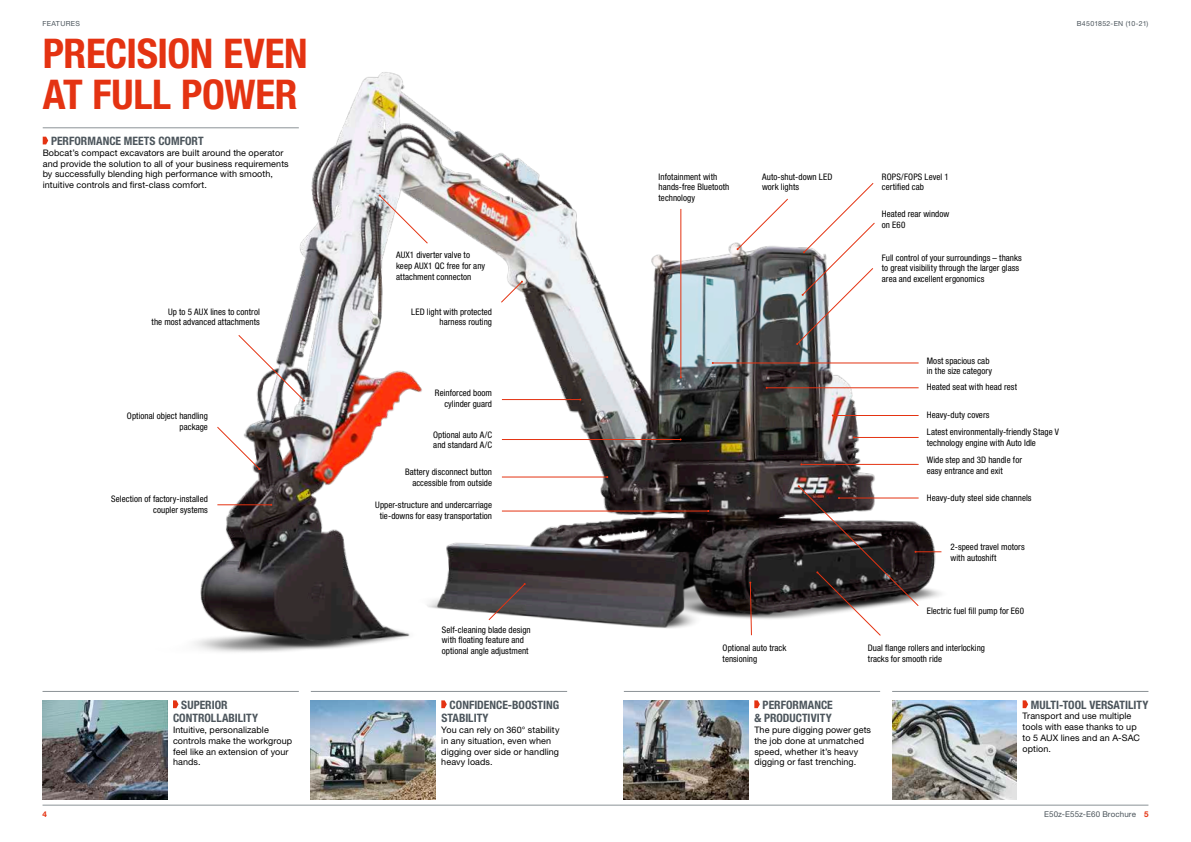
<style>
.page{position:relative;width:1191px;height:842px;background:#fff}
.page>*{position:absolute;margin:0;border:0;box-sizing:border-box;transform-origin:0 0}
.t1{font:700 condensed 41px/40.4px "Helvetica Neue LT Pro";letter-spacing:-.01em;color:#e43312}
.t2{font:700 condensed 11.6px/13.6px "Helvetica Neue LT Pro";color:#4c555c}
.t3{font:condensed 9px/10.8px "Helvetica Neue LT Pro";letter-spacing:.005em;color:#000}
.t4{font:9px/10.8px "Helvetica Neue LT Pro";letter-spacing:.01em;color:#000}
.t5{font:8px "Helvetica Neue LT Pro";letter-spacing:.01em;color:#4c555c}
.t6{font:700 8px "Helvetica Neue LT Pro";color:#e43312}
.t7{font:7px "Helvetica Neue LT Pro";letter-spacing:.04em;color:#4c555c}
.s1{font-weight:700;color:#e43312}
</style>
<div class="page">
<hr style="left:43px;top:805px;width:1105px;height:1px;background:#8b9296">
<img style="left:76px;top:72px;width:866px;height:632px">
<svg style="left:749px;top:581px;width:2px;height:54px"></svg>
<hr style="left:680px;top:209px;width:1px;height:168px;background:#e43312">
<svg style="left:736px;top:199px;width:52px;height:51px"></svg>
<hr style="left:502px;top:477px;width:105px;height:1px;background:#e43312">
<svg style="left:501px;top:281px;width:22px;height:22px"></svg>
<svg style="left:378px;top:194px;width:50px;height:50px"></svg>
<svg style="left:238px;top:335px;width:67px;height:67px"></svg>
<svg style="left:217px;top:427px;width:43px;height:43px"></svg>
<hr style="left:217px;top:505px;width:54px;height:1px;background:#e43312">
<hr style="left:502px;top:399px;width:78px;height:1px;background:#e43312">
<svg style="left:488px;top:583px;width:38px;height:37px"></svg>
<hr style="left:712px;top:363px;width:206px;height:1px;background:#e43312">
<hr style="left:766px;top:388px;width:152px;height:1px;background:#e43312">
<svg style="left:796px;top:183px;width:78px;height:162px"></svg>
<hr style="left:43px;top:691px;width:256px;height:1px;background:#8b9296">
<hr style="left:624px;top:691px;width:256px;height:1px;background:#8b9296">
<img style="left:624px;top:700px;width:124px;height:99px">
<hr style="left:311px;top:691px;width:256px;height:1px;background:#8b9296">
<img style="left:311px;top:700px;width:124px;height:99px">
<hr style="left:892px;top:691px;width:256px;height:1px;background:#8b9296">
<img style="left:43px;top:700px;width:124px;height:99px">
<img style="left:892px;top:700px;width:125px;height:99px">
<svg style="left:754px;top:700px;width:6px;height:8px"></svg>
<svg style="left:441px;top:700px;width:6px;height:8px"></svg>
<svg style="left:173px;top:700px;width:5px;height:8px"></svg>
<hr style="left:43px;top:128px;width:256px;height:1px;background:#8b9296">
<svg style="left:43px;top:137px;width:5px;height:7px"></svg>
<svg style="left:1022px;top:700px;width:6px;height:8px"></svg>
<hr style="left:502px;top:439px;width:178px;height:1px;background:#e43312">
<hr style="left:854px;top:437px;width:64px;height:1px;background:#e43312">
<hr style="left:801px;top:464px;width:117px;height:1px;background:#e43312">
<hr style="left:832px;top:415px;width:86px;height:1px;background:#e43312">
<svg style="left:797px;top:485px;width:144px;height:151px"></svg>
<hr style="left:502px;top:511px;width:206px;height:1px;background:#e43312">
<p class="t7" style="left:43px;top:19px;width:39px">FEATURES</p>
<p class="t7" style="left:1076px;top:19px;width:73px">B4501852-EN (10-21)</p>
<h1 class="t1" style="left:43px;top:34px;width:266px">PRECISION EVEN<br>AT FULL POWER</h1>
<p class="t2" style="left:51px;top:134px;width:154px">PERFORMANCE MEETS COMFORT</p>
<p class="t4" style="left:43px;top:147px;width:247px">Bobcat’s compact excavators are built around the operator and provide the solution to all of your business requirements by successfully blending high performance with smooth, intuitive controls and first-class comfort.</p>
<p class="t3" style="left:658px;top:171px;width:72px">Infotainment with hands-free Bluetooth technology</p>
<p class="t3" style="left:762px;top:171px;width:72px">Auto-shut-down LED work lights</p>
<p class="t3" style="left:882px;top:171px;width:68px">ROPS/FOPS Level 1 certified cab</p>
<p class="t3" style="left:882px;top:209px;width:69px">Heated rear window on E60</p>
<p class="t3" style="left:396px;top:250px;width:91px">AUX1 diverter valve to keep AUX1 QC free for any attachment connecton</p>
<p class="t3" style="left:882px;top:252px;width:141px">Full control of your surroundings – thanks to great visibility through the larger glass area and excellent ergonomics</p>
<p class="t3" style="left:152px;top:306px;width:110px;text-align:right">Up to 5 AUX lines to control<br>the most advanced attachments</p>
<p class="t3" style="left:411px;top:306px;width:82px;text-align:right">LED light with protected harness routing</p>
<p class="t3" style="left:127px;top:410px;width:83px;text-align:right">Optional object handling package</p>
<p class="t3" style="left:435px;top:387px;width:59px;text-align:right">Reinforced boom cylinder guard</p>
<p class="t3" style="left:433px;top:429px;width:61px">Optional auto A/C and standard A/C</p>
<p class="t3" style="left:405px;top:466px;width:89px;text-align:right">Battery disconnect button accessible from outside</p>
<p class="t3" style="left:926px;top:355px;width:67px">Most spacious cab in the size category</p>
<p class="t3" style="left:926px;top:382px;width:92px">Heated seat with head rest</p>
<p class="t3" style="left:926px;top:426px;width:134px">Latest environmentally-friendly Stage V technology engine with Auto Idle</p>
<p class="t3" style="left:926px;top:455px;width:97px">Wide step and 3D handle for easy entrance and exit</p>
<p class="t3" style="left:926px;top:409px;width:64px">Heavy-duty covers</p>
<p class="t3" style="left:111px;top:493px;width:98px;text-align:right">Selection of factory-installed coupler systems</p>
<p class="t3" style="left:375px;top:500px;width:118px;text-align:center">Upper-structure and undercarriage tie-downs for easy transportation</p>
<p class="t3" style="left:926px;top:492px;width:106px">Heavy-duty steel side channels</p>
<p class="t3" style="left:950px;top:542px;width:76px">2-speed travel motors with autoshift</p>
<p class="t3" style="left:926px;top:605px;width:99px">Electric fuel fill pump for E60</p>
<p class="t3" style="left:442px;top:624px;width:90px">Self-cleaning blade design with floating feature and optional angle adjustment</p>
<p class="t3" style="left:722px;top:642px;width:65px">Optional auto track tensioning</p>
<p class="t3" style="left:868px;top:642px;width:119px">Dual flange rollers and interlocking tracks for smooth ride</p>
<p class="t2" style="left:173px;top:698px;width:87px;text-indent:8px">SUPERIOR<br>CONTROLLABILITY</p>
<p class="t4" style="left:173px;top:724px;width:121px">Intuitive, personalizable controls make the workgroup feel like an extension of your hands.</p>
<p class="t2" style="left:441px;top:698px;width:119px;text-indent:8px">CONFIDENCE-BOOSTING<br>STABILITY</p>
<p class="t4" style="left:441px;top:724px;width:120px">You can rely on 360° stability in any situation, even when digging over side or handling heavy loads.</p>
<p class="t2" style="left:754px;top:698px;width:80px;text-align:right">PERFORMANCE &amp; PRODUCTIVITY</p>
<p class="t4" style="left:754px;top:724px;width:118px">The pure digging power gets the job done at unmatched speed, whether it’s heavy digging or fast trenching.</p>
<p class="t2" style="left:1031px;top:698px;width:119px">MULTI-TOOL VERSATILITY</p>
<p class="t4" style="left:1022px;top:711px;width:119px">Transport and use multiple tools with ease thanks to up to 5 AUX lines and an A-SAC option.</p>
<p class="t6" style="left:43px;top:809px;width:6px">4</p>
<p class="t5" style="left:1044px;top:809px;width:106px">E50z-E55z-E60 Brochure <span class="s1">5</span></p>
</div>
